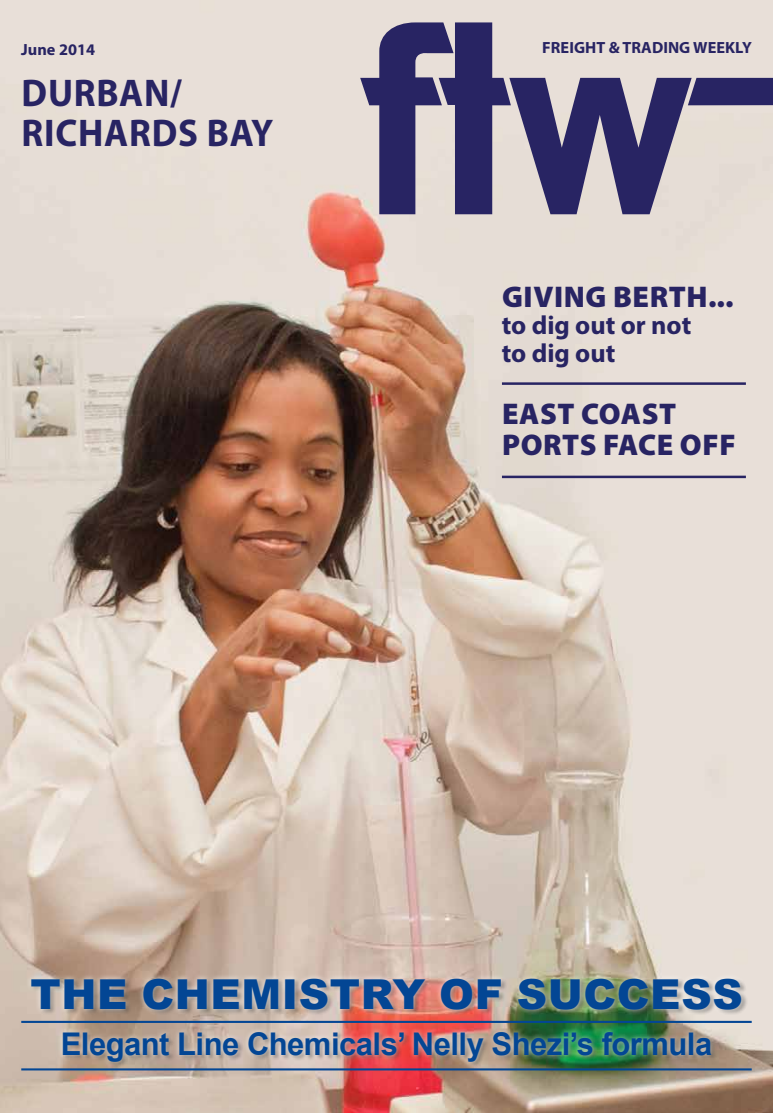
<style>
.page{position:relative;width:773px;height:1113px;background:#fff}
.page>*{position:absolute;margin:0;border:0;box-sizing:border-box;transform-origin:0 0}
.t1{font:900 41.25px "Arial";letter-spacing:.015em;color:#034694}
.t2{font:700 38.75px/40px "Myriad Pro";letter-spacing:.02em;color:#282463;scale:.95 1}
.t3{font:700 31.25px "Arial";letter-spacing:-.015em;color:#034694}
.t4{font:900 30px/31.2px "Myriad Pro";letter-spacing:.02em;color:#282463}
.t5{font:700 26.25px/27.5px "Myriad Pro";color:#282463}
.t6{font:700 16.25px "Myriad Pro";letter-spacing:.005em;color:#282463}
</style>
<div class="page">
<img style="left:0;top:0;width:772px;height:1113px">
<hr style="left:502px;top:382px;width:243px;height:3px;background:#282463">
<hr style="left:502px;top:475px;width:243px;height:3px;background:#282463">
<hr style="left:21px;top:1068px;width:730px;height:2px;background:#034694">
<hr style="left:21px;top:1020px;width:730px;height:3px;background:#034694">
<svg style="left:360px;top:22px;width:412px;height:192px;background:#968fa5"></svg>
<div style="left:25px;top:972px;width:722px;height:43px;background:#fff;opacity:.8"></div>
<div style="left:57px;top:1026px;width:659px;height:42px;background:#fff;opacity:.8"></div>
<p class="t6" style="left:21px;top:39px;width:75px">June 2014</p>
<p class="t2" style="left:22px;top:72px;width:266px">Durban/<br>Richards bay</p>
<p class="t6" style="left:542px;top:37px;width:211px">FREIGHT &amp; TRADING WEEKLY</p>
<p class="t4" style="left:502px;top:279px;width:233px">gIVING BERTH...</p>
<p class="t5" style="left:501px;top:310px;width:191px">to dig out or not to dig out</p>
<p class="t4" style="left:502px;top:397px;width:235px">eAST COAST<br>PORTS FACE OFF</p>
<p class="t1" style="left:30px;top:964px;width:713px">THE CHEMISTRY OF SUCCESS</p>
<p class="t3" style="left:61px;top:1022px;width:653px">Elegant Line Chemicals’ Nelly Shezi’s formula</p>
</div>
